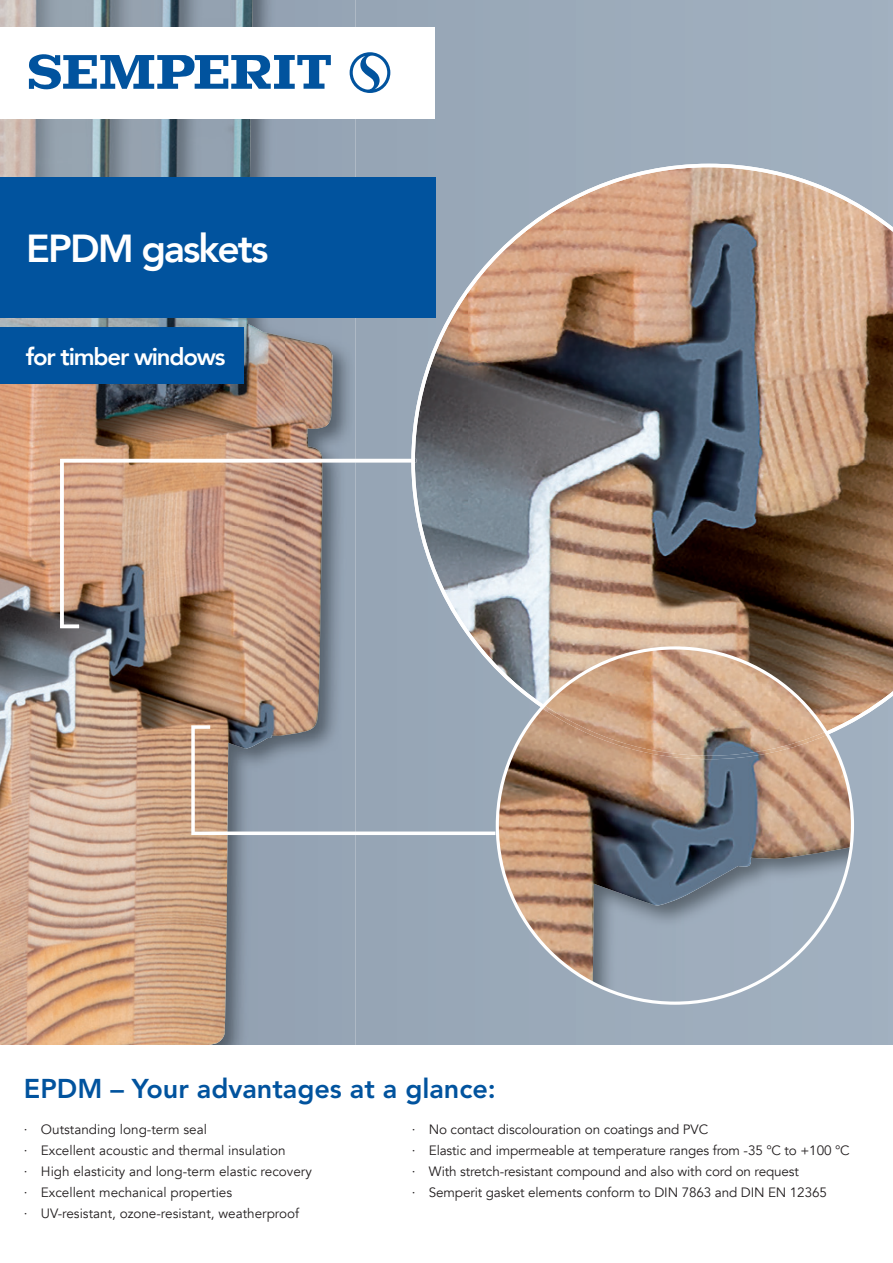
<style>
.page{position:relative;width:893px;height:1263px;background:#fff}
.page>*{position:absolute;margin:0;border:0;box-sizing:border-box;transform-origin:0 0}
.t1{font:800 39px "Avenir LT Com";letter-spacing:-.05em;color:#fff}
.t2{font:800 27px "Avenir LT Std";color:#01539e}
.t3{font:800 24px "Avenir LT Com";letter-spacing:-.05em;color:#fff}
.t4{font:13.5px/20.9px "Avenir LT Com";letter-spacing:-.01em;color:#231f20}
</style>
<div class="page">
<div style="left:356px;top:0;width:537px;height:1045px;background:#9aa9b9"></div>
<img style="left:228px;top:0;width:128px;height:1045px">
<img style="left:0;top:0;width:253px;height:177px">
<img style="left:0;top:318px;width:285px;height:471px">
<img style="left:285px;top:337px;width:47px;height:388px">
<img style="left:0;top:789px;width:228px;height:256px">
<svg style="left:60px;top:459px;width:351px;height:169px;background:#b59b8e"></svg>
<img style="left:411px;top:164px;width:482px;height:595px">
<svg style="left:496px;top:646px;width:358px;height:359px;background:#a1958e"></svg>
<svg style="left:191px;top:725px;width:304px;height:110px;background:#9aa2ab"></svg>
<div style="left:0;top:27px;width:435px;height:91px;background:#fff"></div>
<svg style="left:29px;top:54px;width:302px;height:36px"></svg>
<svg style="left:350px;top:52px;width:40px;height:41px"></svg>
<div style="left:0;top:177px;width:435px;height:141px;background:#01539e"></div>
<div style="left:0;top:327px;width:243px;height:57px;background:#01539e"></div>
<h1 class="t1" style="left:26px;top:226px;width:244px">EPDM gaskets</h1>
<h3 class="t3" style="left:26px;top:342px;width:201px">for timber windows</h3>
<h2 class="t2" style="left:24px;top:1073px;width:473px">EPDM – Your advantages at a glance:</h2>
<p class="t4" style="left:24px;top:1119px;width:289px">· Outstanding long-term seal<br>· Excellent acoustic and thermal insulation<br>· High elasticity and long-term elastic recovery · Excellent mechanical properties<br>· UV-resistant, ozone-resistant, weatherproof</p>
<p class="t4" style="left:412px;top:1119px;width:439px">· No contact discolouration on coatings and PVC<br>· Elastic and impermeable at temperature ranges from -35 °C to +100 °C · With stretch-resistant compound and also with cord on request<br>· Semperit gasket elements conform to DIN 7863 and DIN EN 12365</p>
</div>
